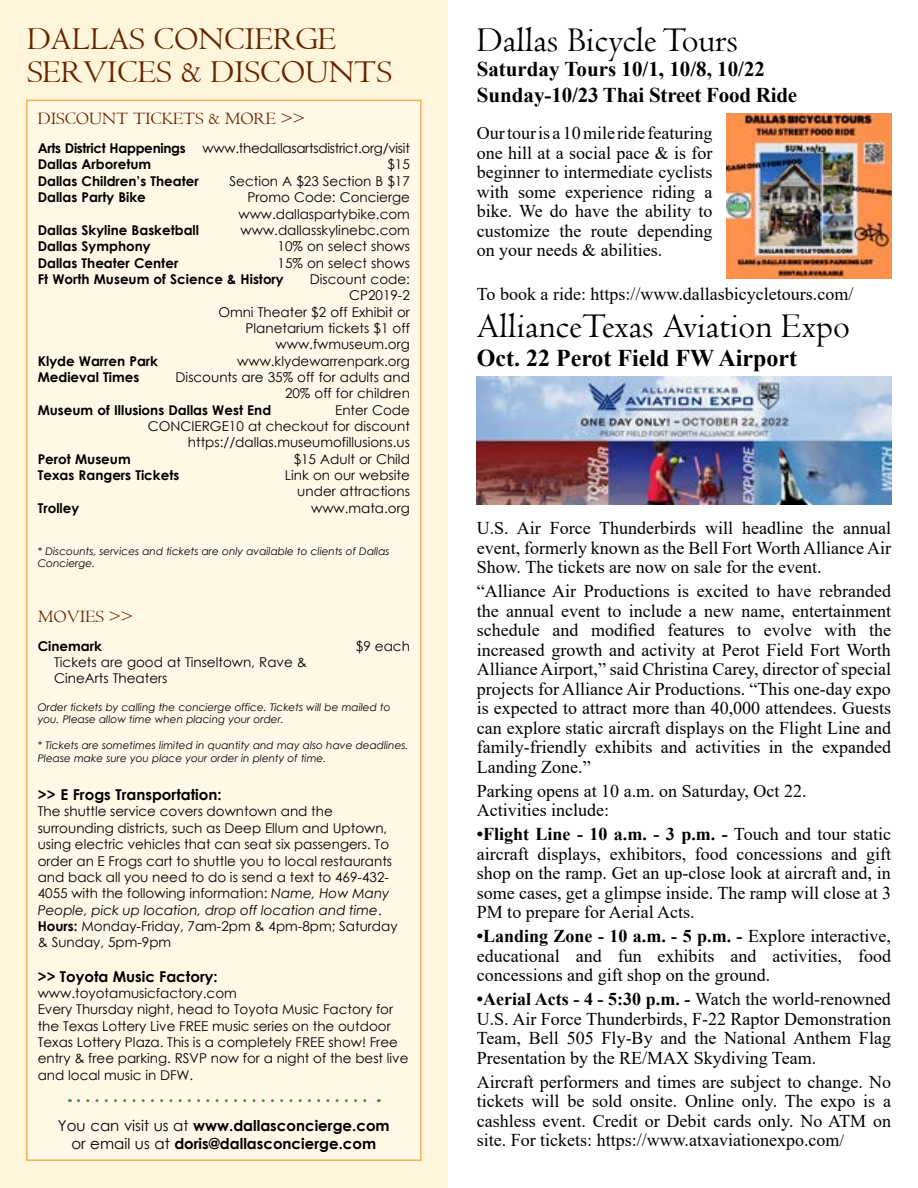
<style>
.page{position:relative;width:918px;height:1188px;background:#fff}
.page>*{position:absolute;margin:0;border:0;box-sizing:border-box;transform-origin:0 0}
.t1{font:36px "Centaur";color:#000}
.t2{font:33px/33px "Centaur";color:#652300}
.t3{font:700 24px "Times New Roman";color:#000}
.t4{font:700 21px/25.2px "Times New Roman";color:#000}
.t5{font:18px/19.5px "Times New Roman";color:#000;text-align:justify}
.t6{font:18px "Centaur";color:#652300}
.t7{font:700 15px/18.1px "Century Gothic";color:#000;text-align:center}
.t8{font:13.5px/16.4px "Century Gothic";color:#000;text-align:right}
.t9{font:700 13.5px/16.4px "Century Gothic";color:#000}
.t10{font:italic 10.5px/12.8px "Century Gothic";color:#000}
.s1{font-weight:400}
.s2{font-style:italic}
.s3{font-weight:700}
.s4{font-size:16.5px}
</style>
<div class="page">
<div style="left:0;top:0;width:448px;height:1188px;background:#fff5da"></div>
<div style="left:26px;top:100px;width:396px;height:1061px;background:#fff8e7;border:2px solid #f3af5d"></div>
<svg style="left:78px;top:1099px;width:301px;height:3px"></svg>
<img style="left:726px;top:113px;width:165px;height:166px">
<img style="left:477px;top:377px;width:415px;height:127px">
<h2 class="t2" style="left:27px;top:22px;width:366px">DALLAS CONCIERGE<br>SERVICES &amp; DISCOUNTS</h2>
<h1 class="t1" style="left:477px;top:18px;width:263px">Dallas Bicycle Tours</h1>
<p class="t4" style="left:477px;top:56px;width:322px">Saturday Tours 10/1, 10/8, 10/22<br>Sunday-10/23 Thai Street Food Ride</p>
<p class="t5" style="left:477px;top:123px;width:237px">Our tour is a 10 mile ride featuring one hill at a social pace &amp; is for beginner to intermediate cyclists with some experience riding a bike. We do have the ability to customize the route depending on your needs &amp; abilities.</p>
<p class="t5" style="left:477px;top:283px;width:378px">To book a ride: https://www.dallasbicycletours.com/</p>
<h1 class="t1" style="left:477px;top:304px;width:375px">AllianceTexas Aviation Expo</h1>
<h3 class="t3" style="left:477px;top:341px;width:322px">Oct. 22 Perot Field FW Airport</h3>
<p class="t6" style="left:38px;top:108px;width:269px">DISCOUNT TICKETS &amp; MORE &gt;&gt;</p>
<p class="t9" style="left:38px;top:139px;width:374px">Arts District Happenings <span class="s1">www.thedallasartsdistrict.org/visit<br></span>Dallas Arboretum</p>
<p class="t8" style="left:387px;top:156px;width:24px">$15</p>
<p class="t9" style="left:38px;top:172px;width:163px">Dallas Children’s Theater</p>
<p class="t8" style="left:230px;top:173px;width:182px">Section A $23 Section B $17</p>
<p class="t9" style="left:38px;top:188px;width:110px">Dallas Party Bike</p>
<p class="t8" style="left:238px;top:189px;width:173px">Promo Code: Concierge www.dallaspartybike.com</p>
<p class="t9" style="left:38px;top:221px;width:163px">Dallas Skyline Basketball</p>
<p class="t8" style="left:241px;top:222px;width:171px">www.dallasskylinebc.com</p>
<p class="t9" style="left:38px;top:238px;width:114px">Dallas Symphony</p>
<p class="t8" style="left:278px;top:238px;width:134px">10% on select shows</p>
<p class="t9" style="left:38px;top:254px;width:142px">Dallas Theater Center</p>
<p class="t8" style="left:278px;top:254px;width:134px">15% on select shows</p>
<p class="t9" style="left:38px;top:270px;width:248px">Ft Worth Museum of Science &amp; History</p>
<p class="t8" style="left:218px;top:271px;width:193px">Discount code:<br>CP2019-2<br>Omni Theater $2 off Exhibit or<br>Planetarium tickets $1 off www.fwmuseum.org</p>
<p class="t9" style="left:38px;top:352px;width:122px">Klyde Warren Park</p>
<p class="t8" style="left:237px;top:352px;width:174px">www.klydewarrenpark.org</p>
<p class="t9" style="left:38px;top:368px;width:103px">Medieval Times</p>
<p class="t8" style="left:176px;top:369px;width:236px">Discounts are 35% off for adults and<br>20% off for children</p>
<p class="t9" style="left:38px;top:401px;width:235px">Museum of Illusions Dallas West End</p>
<p class="t8" style="left:148px;top:401px;width:264px">Enter Code<br>CONCIERGE10 at checkout for discount https://dallas.museumofillusions.us</p>
<p class="t9" style="left:38px;top:450px;width:94px">Perot Museum</p>
<p class="t8" style="left:294px;top:450px;width:118px">$15 Adult or Child</p>
<p class="t9" style="left:38px;top:466px;width:143px">Texas Rangers Tickets</p>
<p class="t8" style="left:285px;top:467px;width:126px">Link on our website under attractions</p>
<p class="t9" style="left:38px;top:499px;width:43px">Trolley</p>
<p class="t8" style="left:311px;top:500px;width:100px">www.mata.org</p>
<p class="t10" style="left:38px;top:544px;width:353px">* Discounts, services and tickets are only available to clients of Dallas<br>Concierge.</p>
<p class="t6" style="left:38px;top:605px;width:97px">MOVIES &gt;&gt;</p>
<p class="t9" style="left:38px;top:637px;width:66px">Cinemark</p>
<p class="t8" style="left:356px;top:637px;width:56px">$9 each</p>
<p class="t8" style="left:54px;top:654px;width:254px;text-align:left">Tickets are good at Tinseltown, Rave &amp;<br>CineArts Theaters</p>
<p class="t10" style="left:38px;top:700px;width:354px">Order tickets by calling the concierge office. Tickets will be mailed to you. Please allow time when placing your order.</p>
<p class="t10" style="left:38px;top:739px;width:372px">* Tickets are sometimes limited in quantity and may also have deadlines.<br>Please make sure you place your order in plenty of time.</p>
<p class="t7" style="left:38px;top:785px;width:185px">&gt;&gt; E Frogs Transportation:</p>
<p class="t8" style="left:38px;top:803px;width:361px;text-align:left">The shuttle service covers downtown and the surrounding districts, such as Deep Ellum and Uptown, using electric vehicles that can seat six passengers. To order an E Frogs cart to shuttle you to local restaurants and back all you need to do is send a text to 469-432- 4055 with the following information: <span class="s2">Name, How Many People, pick up location, drop off location and time</span>.<br><span class="s3">Hours:</span> Monday-Friday, 7am-2pm &amp; 4pm-8pm; Saturday &amp; Sunday, 5pm-9pm</p>
<p class="t7" style="left:38px;top:967px;width:182px">&gt;&gt; Toyota Music Factory:</p>
<p class="t8" style="left:38px;top:985px;width:372px;text-align:left">www.toyotamusicfactory.com<br>Every Thursday night, head to Toyota Music Factory for the Texas Lottery Live FREE music series on the outdoor Texas Lottery Plaza. This is a completely FREE show! Free entry &amp; free parking. RSVP now for a night of the best live and local music in DFW.</p>
<p class="t7" style="left:58px;top:1115px;width:333px"><span class="s1">You can visit us at</span> www.dallasconcierge.com <span class="s1">or email us at</span> doris@dallasconcierge.com</p>
<p class="t5" style="left:477px;top:518px;width:416px">U.S. Air Force Thunderbirds will headline the annual event, formerly known as the Bell Fort Worth Alliance Air Show. The tickets are now on sale for the event.</p>
<p class="t5" style="left:477px;top:581px;width:416px">“Alliance Air Productions is excited to have rebranded the annual event to include a new name, entertainment schedule and modified features to evolve with the increased growth and activity at Perot Field Fort Worth Alliance Airport,” said Christina Carey, director of special projects for Alliance Air Productions. “This one-day expo is expected to attract more than 40,000 attendees. Guests can explore static aircraft displays on the Flight Line and family-friendly exhibits and activities in the expanded Landing Zone.”</p>
<p class="t5" style="left:477px;top:781px;width:331px">Parking opens at 10 a.m. on Saturday, Oct 22.<br>Activities include:</p>
<p class="t5" style="left:477px;top:824px;width:416px"><span class="s3">•Flight Line - 10 a.m. - 3 p.m. -</span> Touch and tour static aircraft displays, exhibitors, food concessions and gift shop on the ramp. Get an up-close look at aircraft and, in some cases, get a glimpse inside. The ramp will close at 3<br>PM to prepare for Aerial Acts.</p>
<p class="t5" style="left:477px;top:926px;width:416px"><span class="s3">•Landing Zone - 10 a.m. - 5 p.m. -</span> Explore interactive, educational and fun exhibits and activities, food concessions and gift shop on the ground.</p>
<p class="t5" style="left:477px;top:989px;width:416px"><span class="s3">•Aerial Acts - 4 - 5:30 p.m. -</span> Watch the world-renowned U.S. Air Force Thunderbirds, F-22 Raptor Demonstration Team, Bell 505 Fly-By and the National Anthem Flag Presentation by the RE/MAX Skydiving Team.</p>
<p class="t5" style="left:477px;top:1071px;width:416px">Aircraft performers and times are subject to change. No tickets will be sold onsite. Online only. The expo is a cashless event. Credit or Debit cards only. No ATM on site. For tickets: https://www.atxaviationexpo.com<span class="s4">/</span></p>
</div>
